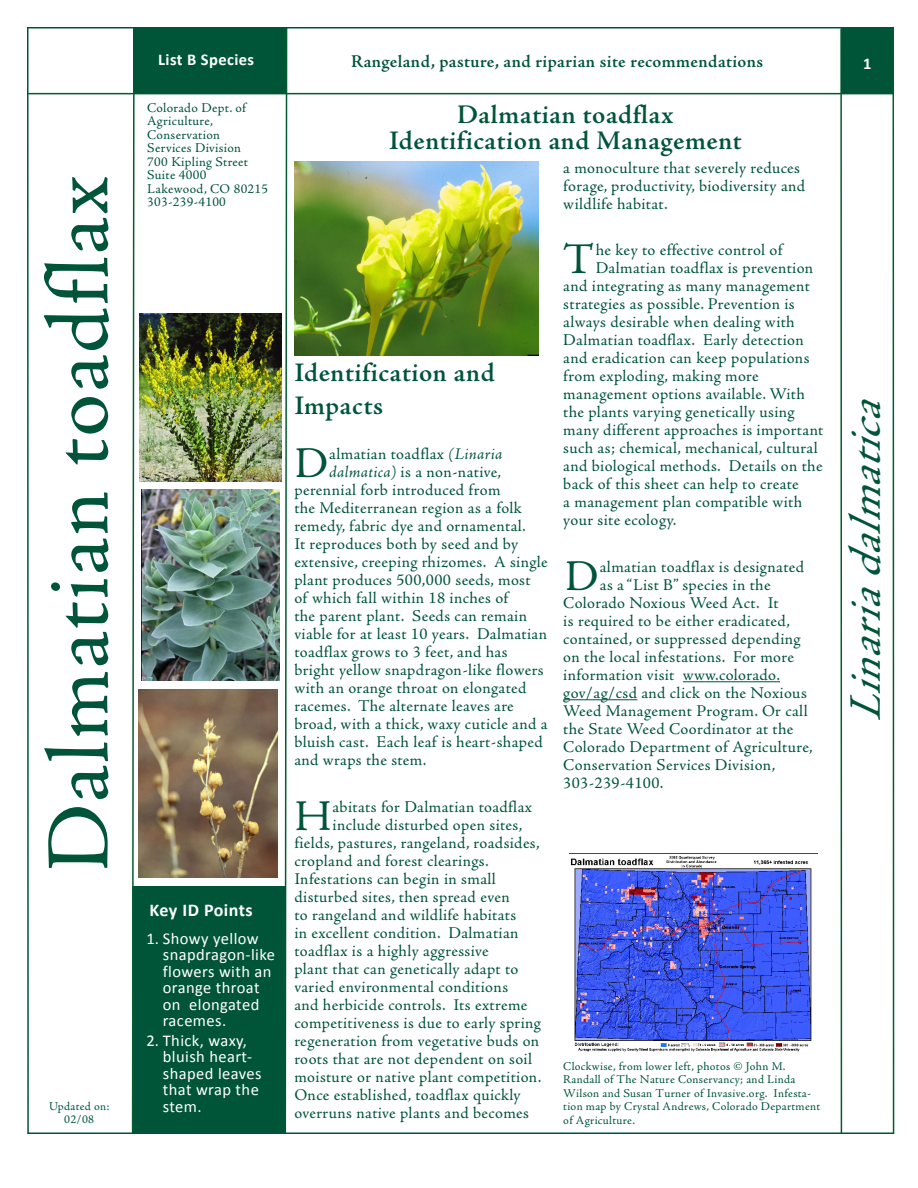
<style>
.page{position:relative;width:918px;height:1188px;background:#fff}
.page>*{position:absolute;margin:0;border:0;box-sizing:border-box;transform-origin:0 0}
.t1{font:90px "Adobe Jenson Pro";letter-spacing:.025em;color:#005538}
.Head_1{font:italic 45px "Adobe Jenson Pro";color:#005538}
.Body{font:43.95px "Adobe Jenson Pro";color:#005538}
.Head_1-2{font:600 27px "Adobe Jenson Pro";letter-spacing:.02em;color:#005538}
.Body-2{font:600 27px "Adobe Jenson Pro";letter-spacing:.02em;color:#005538}
.Caption_2{font:600 18px "Adobe Jenson Pro";letter-spacing:.02em;color:#005538}
.TOC_Head{font:700 18px "Calibri";letter-spacing:.02em;color:#fff}
.Body-3{font:16.5px/18px "Adobe Jenson Pro";letter-spacing:.02em;color:#005538}
.t2{font:16.5px/16.5px "Calibri";letter-spacing:.025em;color:#fff}
.Caption_1{font:700 16.5px "Calibri";letter-spacing:.025em;color:#fff}
.Address_1{font:13.5px "Adobe Jenson Pro";letter-spacing:.025em;color:#005538}
.Address_1-2{font:12px/13.5px "Adobe Jenson Pro";letter-spacing:.025em;color:#005538}
.Address_1-3{font:12px "Adobe Jenson Pro";letter-spacing:.025em;color:#005639}
.s1{font-style:italic}
</style>
<div class="page">
<svg style="left:284px;top:28px;width:4px;height:1104px"></svg>
<div style="left:132px;top:886px;width:154px;height:248px;background:#005538"></div>
<img style="left:295px;top:161px;width:243px;height:195px">
<img style="left:569px;top:853px;width:249px;height:199px">
<img style="left:138px;top:690px;width:140px;height:187px">
<svg style="left:131px;top:28px;width:4px;height:1104px"></svg>
<hr style="left:840px;top:28px;width:2px;height:1106px;background:#005d32">
<hr style="left:28px;top:93px;width:865px;height:1px;background:#005d32">
<div style="left:134px;top:27px;width:152px;height:66px;background:#005538"></div>
<div style="left:841px;top:28px;width:52px;height:65px;background:#005538"></div>
<hr style="left:683px;top:681px;width:97px;height:1px;background:#005538">
<hr style="left:563px;top:699px;width:74px;height:1px;background:#005538">
<img style="left:140px;top:313px;width:141px;height:169px">
<img style="left:141px;top:489px;width:138px;height:191px">
<hr style="left:27px;top:27px;width:867px;height:1px;background:#005538">
<hr style="left:28px;top:1132px;width:866px;height:2px;background:#005538">
<hr style="left:892px;top:27px;width:2px;height:1107px;background:#005d32">
<hr style="left:27px;top:27px;width:2px;height:1107px;background:#005538">
<p class="t1" style="left:28px;top:873px;width:698px;rotate:-90deg">Dalmatian toadflax</p>
<p class="Address_1-3" style="left:49px;top:1099px;width:62px">Updated on:</p>
<p class="Address_1-3" style="left:64px;top:1113px;width:31px">02/08</p>
<p class="Caption_1" style="left:158px;top:49px;width:98px">List B Species</p>
<p class="Caption_2" style="left:351px;top:51px;width:414px">Rangeland, pasture, and riparian site recommendations</p>
<p class="Address_1" style="left:147px;top:100px;width:100px">Colorado Dept. of</p>
<p class="Address_1" style="left:147px;top:113px;width:67px">Agriculture,</p>
<p class="Address_1" style="left:147px;top:127px;width:74px">Conservation</p>
<p class="Address_1" style="left:147px;top:140px;width:95px">Services Division</p>
<p class="Address_1" style="left:147px;top:154px;width:102px">700 Kipling Street</p>
<p class="Address_1" style="left:147px;top:167px;width:61px">Suite 4000</p>
<p class="Address_1" style="left:147px;top:181px;width:122px">Lakewood, CO 80215</p>
<p class="Address_1" style="left:147px;top:194px;width:80px">303-239-4100</p>
<p class="TOC_Head" style="left:150px;top:899px;width:104px">Key ID Points</p>
<p class="t2" style="left:163px;top:929px;width:114px;text-indent:-16px">1. Showy yellow snapdragon-like flowers with an orange throat on elongated racemes.</p>
<p class="t2" style="left:163px;top:1031px;width:100px;text-indent:-16px">2. Thick, waxy, bluish heart&shy;shaped leaves that wrap the stem.</p>
<p class="Head_1-2" style="left:457px;top:99px;width:218px">Dalmatian toadflax</p>
<p class="Head_1-2" style="left:389px;top:125px;width:354px">Identification and Management</p>
<p class="Body-3" style="left:563px;top:159px;width:243px">a monoculture that severely reduces forage, productivity, biodiversity and wildlife habitat.</p>
<p class="Body" style="left:563px;top:235px;width:33px">T</p>
<p class="Body-3" style="left:596px;top:241px;width:188px">he key to effective control of</p>
<p class="Body-3" style="left:596px;top:259px;width:219px">Dalmatian toadflax is prevention</p>
<p class="Body-3" style="left:563px;top:277px;width:248px">and integrating as many management</p>
<p class="Body-3" style="left:563px;top:295px;width:233px">strategies as possible. Prevention is</p>
<p class="Body-3" style="left:563px;top:313px;width:233px">always desirable when dealing with</p>
<p class="Body-3" style="left:563px;top:331px;width:242px">Dalmatian toadflax. Early detection</p>
<p class="Body-3" style="left:563px;top:349px;width:248px">and eradication can keep populations</p>
<p class="Body-3" style="left:563px;top:367px;width:197px">from exploding, making more</p>
<p class="Body-3" style="left:563px;top:385px;width:243px">management options available. With</p>
<p class="Body-3" style="left:563px;top:403px;width:233px">the plants varying genetically using</p>
<p class="Body-3" style="left:563px;top:421px;width:262px">many different approaches is important</p>
<p class="Body-3" style="left:563px;top:439px;width:256px">such as; chemical, mechanical, cultural</p>
<p class="Body-3" style="left:563px;top:457px;width:261px">and biological methods. Details on the</p>
<p class="Body-3" style="left:563px;top:475px;width:237px">back of this sheet can help to create</p>
<p class="Body-3" style="left:563px;top:493px;width:240px">a management plan compatible with</p>
<p class="Body-3" style="left:563px;top:511px;width:115px">your site ecology.</p>
<p class="Body" style="left:565px;top:551px;width:35px">D</p>
<p class="Body-3" style="left:600px;top:558px;width:206px">almatian toadflax is designated</p>
<p class="Body-2" style="left:294px;top:357px;width:202px">Identification and</p>
<p class="Body-2" style="left:294px;top:390px;width:90px">Impacts</p>
<p class="Body" style="left:294px;top:438px;width:35px">D</p>
<p class="Body-3" style="left:329px;top:445px;width:175px">almatian toadflax <span class="s1">(Linaria</span></p>
<p class="Body-3" style="left:329px;top:463px;width:173px"><span class="s1">dalmatica)</span> is a non-native,</p>
<p class="Body-3" style="left:294px;top:481px;width:208px">perennial forb introduced from</p>
<p class="Body-3" style="left:294px;top:499px;width:229px">the Mediterranean region as a folk</p>
<p class="Body-3" style="left:294px;top:517px;width:233px">remedy, fabric dye and ornamental.</p>
<p class="Body-3" style="left:294px;top:535px;width:226px">It reproduces both by seed and by</p>
<p class="Body-3" style="left:294px;top:553px;width:255px">extensive, creeping rhizomes. A single</p>
<p class="Body-3" style="left:294px;top:571px;width:238px">plant produces 500,000 seeds, most</p>
<p class="Body-3" style="left:294px;top:589px;width:215px">of which fall within 18 inches of</p>
<p class="Body-3" style="left:294px;top:607px;width:234px">the parent plant. Seeds can remain</p>
<p class="Body-3" style="left:294px;top:625px;width:254px">viable for at least 10 years. Dalmatian</p>
<p class="Body-3" style="left:294px;top:643px;width:215px">toadflax grows to 3 feet, and has</p>
<p class="Body-3" style="left:294px;top:661px;width:251px">bright yellow snapdragon-like flowers</p>
<p class="Body-3" style="left:294px;top:679px;width:234px">with an orange throat on elongated</p>
<p class="Body-3" style="left:294px;top:697px;width:221px">racemes. The alternate leaves are</p>
<p class="Body-3" style="left:294px;top:715px;width:255px">broad, with a thick, waxy cuticle and a</p>
<p class="Body-3" style="left:294px;top:733px;width:250px">bluish cast. Each leaf is heart-shaped</p>
<p class="Body-3" style="left:294px;top:751px;width:134px">and wraps the stem.</p>
<p class="Body" style="left:294px;top:791px;width:39px">H</p>
<p class="Body-3" style="left:333px;top:798px;width:201px">abitats for Dalmatian toadflax</p>
<p class="Body-3" style="left:600px;top:576px;width:172px">as a “List B” species in the</p>
<p class="Body-3" style="left:563px;top:594px;width:217px">Colorado Noxious Weed Act. It</p>
<p class="Body-3" style="left:563px;top:612px;width:228px">is required to be either eradicated,</p>
<p class="Body-3" style="left:563px;top:630px;width:239px">contained, or suppressed depending</p>
<p class="Body-3" style="left:563px;top:648px;width:232px">on the local infestations. For more</p>
<p class="Body-3" style="left:563px;top:666px;width:218px">information visit www.colorado.</p>
<p class="Body-3" style="left:563px;top:684px;width:245px">gov/ag/csd and click on the Noxious</p>
<p class="Body-3" style="left:563px;top:702px;width:246px">Weed Management Program. Or call</p>
<p class="Body-3" style="left:563px;top:720px;width:232px">the State Weed Coordinator at the</p>
<p class="Body-3" style="left:563px;top:738px;width:251px">Colorado Department of Agriculture,</p>
<p class="Body-3" style="left:563px;top:756px;width:213px">Conservation Services Division,</p>
<p class="Body-3" style="left:563px;top:774px;width:102px">303-239-4100.</p>
<p class="Body-3" style="left:333px;top:816px;width:191px">include disturbed open sites,</p>
<p class="Body-3" style="left:294px;top:834px;width:247px">fields, pastures, rangeland, roadsides,</p>
<p class="Body-3" style="left:294px;top:852px;width:196px">cropland and forest clearings.</p>
<p class="Body-3" style="left:294px;top:870px;width:203px">Infestations can begin in small</p>
<p class="Body-3" style="left:294px;top:888px;width:217px">disturbed sites, then spread even</p>
<p class="Body-3" style="left:294px;top:906px;width:224px">to rangeland and wildlife habitats</p>
<p class="Body-3" style="left:294px;top:924px;width:226px">in excellent condition. Dalmatian</p>
<p class="Body-3" style="left:294px;top:942px;width:196px">toadflax is a highly aggressive</p>
<p class="Body-3" style="left:294px;top:960px;width:226px">plant that can genetically adapt to</p>
<p class="Body-3" style="left:294px;top:978px;width:215px">varied environmental conditions</p>
<p class="Body-3" style="left:294px;top:996px;width:235px">and herbicide controls. Its extreme</p>
<p class="Body-3" style="left:294px;top:1014px;width:248px">competitiveness is due to early spring</p>
<p class="Body-3" style="left:294px;top:1032px;width:246px">regeneration from vegetative buds on</p>
<p class="Body-3" style="left:294px;top:1050px;width:239px">roots that are not dependent on soil</p>
<p class="Body-3" style="left:294px;top:1068px;width:248px">moisture or native plant competition.</p>
<p class="Body-3" style="left:294px;top:1086px;width:228px">Once established, toadflax quickly</p>
<p class="Body-3" style="left:294px;top:1104px;width:236px">overruns native plants and becomes</p>
<p class="Address_1-2" style="left:563px;top:1059px;width:258px">Clockwise, from lower left, photos © John M.<br>Randall of The Nature Conservancy; and Linda Wilson and Susan Turner of Invasive.org. Infesta&shy;tion map by Crystal Andrews, Colorado Department of Agriculture.</p>
<p class="Head_1" style="left:840px;top:722px;width:346px;rotate:-90deg">Linariadalmatica</p>
</div>
